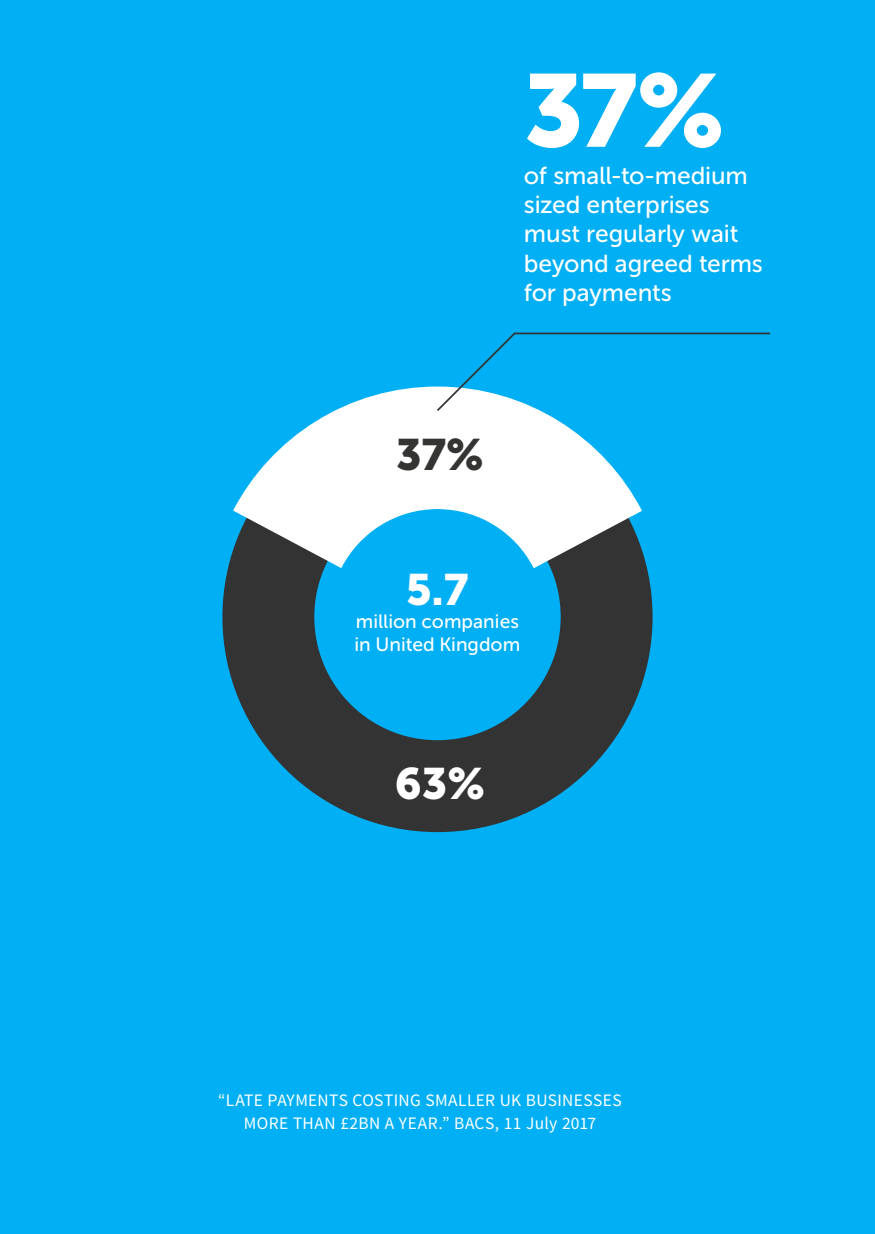
<style>
.page{position:relative;width:875px;height:1234px;background:#00aff4}
.page>*{position:absolute;margin:0;border:0;box-sizing:border-box;transform-origin:0 0}
.t1{font:102.38px "Museo Sans Cyrl 900";color:#fff}
.t2{font:43.75px "Museo Sans Cyrl 900";color:#fff}
.t3{font:43.75px "Museo Sans Cyrl 900";color:#343433}
.t4{font:24.5px/29.4px "Museo Sans Cyrl 500";letter-spacing:-.005em;color:#fff}
.t5{font:19.25px/23.1px "Museo Sans Cyrl 500";color:#fff}
.t6{font:17.5px/22.8px "Source Sans Pro";letter-spacing:.02em;color:#fff;text-align:center}
</style>
<div class="page">
<div style="left:222px;top:402px;width:431px;height:430px;border:92px solid #333;border-radius:50%"></div>
<svg style="left:222px;top:386px;width:431px;height:318px"></svg>
<svg style="left:435px;top:332px;width:335px;height:81px"></svg>
<h1 class="t1" style="left:524px;top:53px;width:202px">37%</h1>
<p class="t4" style="left:524px;top:161px;width:241px">of small-to-medium sized enterprises must regularly wait beyond agreed terms for payments</p>
<h2 class="t3" style="left:396px;top:430px;width:89px">37%</h2>
<h2 class="t2" style="left:406px;top:565px;width:64px">5.7</h2>
<p class="t5" style="left:354px;top:610px;width:167px">million companies in United Kingdom</p>
<h2 class="t2" style="left:395px;top:759px;width:91px">63%</h2>
<p class="t6" style="left:218px;top:1089px;width:405px">“LATE PAYMENTS COSTING SMALLER UK BUSINESSES<br>MORE THAN £2BN A YEAR.” BACS, 11 July 2017</p>
</div>
